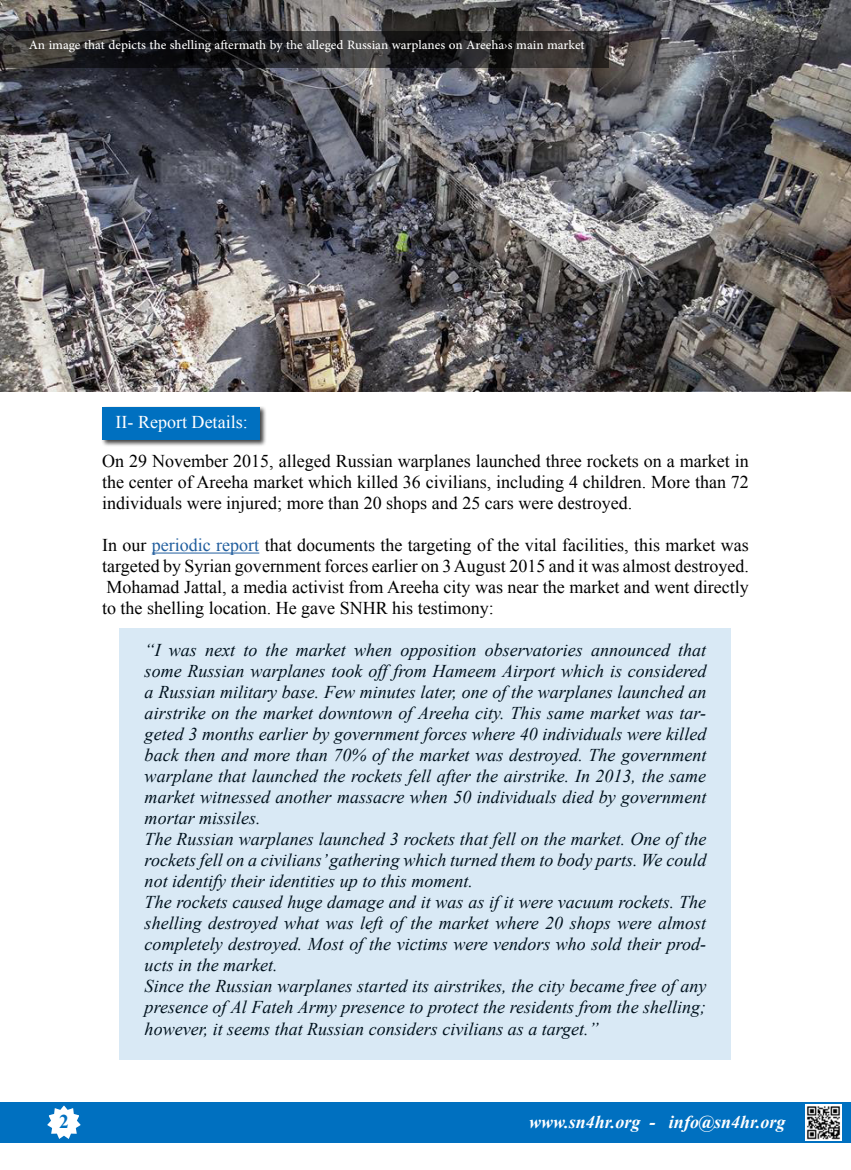
<style>
.page{position:relative;width:851px;height:1170px;background:#fff}
.page>*{position:absolute;margin:0;border:0;box-sizing:border-box;transform-origin:0 0}
.t1{font:700 19.5px "Times New Roman";color:#0070c0}
.t2{font:italic 18px/21px "Times New Roman";color:#000}
.t3{font:18px/21px "Times New Roman";color:#000;text-align:justify}
.t4{font:18px "Adobe Arabic";color:#fff}
.t5{font:italic 700 18px "Times New Roman";color:#fff}
.t6{font:18px "Times New Roman";color:#fff}
.s1{color:#215e9e}
</style>
<div class="page">
<div style="left:0;top:1101px;width:850px;height:41px;background:#0070c0"></div>
<svg style="left:44px;top:1101px;width:40px;height:38px"></svg>
<img style="left:805px;top:1104px;width:36px;height:36px">
<img style="left:0;top:0;width:850px;height:391px">
<div style="left:101px;top:406px;width:165px;height:40px;background:#000;opacity:.75"></div>
<div style="left:102px;top:407px;width:157px;height:32px;background:#0070c0"></div>
<hr style="left:152px;top:552px;width:107px;height:1px;background:#215e9e">
<svg style="left:0;top:31px;width:608px;height:37px;background:#262526"></svg>
<div style="left:119px;top:628px;width:612px;height:432px;background:#d9e9f5"></div>
<p class="t4" style="left:29px;top:33px;width:557px">An image that depicts the shelling aftermath by the alleged Russian warplanes on Areeha s› main market</p>
<p class="t1" style="left:59px;top:1107px;width:11px">2</p>
<p class="t6" style="left:116px;top:410px;width:133px">II- Report Details:</p>
<p class="t3" style="left:102px;top:450px;width:648px">On 29 November 2015, alleged Russian warplanes launched three rockets on a market in the center of Areeha market which killed 36 civilians, including 4 children. More than 72 individuals were injured; more than 20 shops and 25 cars were destroyed.</p>
<p class="t3" style="left:102px;top:534px;width:648px">In our <span class="s1">periodic report</span> that documents the targeting of the vital facilities, this market was targeted by Syrian government forces earlier on 3August 2015 and it was almost destroyed.<br>Mohamad Jattal a, media activist from Areeha city was near the market and went directly to the shelling location. He gave SNHR his testimony:</p>
<p class="t2" style="left:678px;top:639px;width:30px">that</p>
<p class="t2" style="left:265px;top:639px;width:23px">the</p>
<p class="t2" style="left:296px;top:639px;width:51px">market</p>
<p class="t2" style="left:354px;top:639px;width:39px">when</p>
<p class="t2" style="left:484px;top:639px;width:99px">observatories</p>
<p class="t2" style="left:591px;top:639px;width:80px">announced</p>
<p class="t2" style="left:145px;top:639px;width:563px">I“<br>some Russian warplanes took offfrom Hameem Airport which is considered a Russian military base. Few minutes later, one of the warplanes launched an</p>
<p class="t2" style="left:145px;top:723px;width:563px">geted 3 months earlier by government forces where 40 individuals were killed</p>
<p class="t2" style="left:400px;top:639px;width:78px">opposition</p>
<p class="t2" style="left:205px;top:639px;width:31px">next</p>
<p class="t2" style="left:243px;top:639px;width:16px">to</p>
<p class="t2" style="left:169px;top:639px;width:30px">was</p>
<p class="t2" style="left:145px;top:702px;width:563px">airstrike on the market downtown ofAreeha city. This same market was tar-</p>
<p class="t2" style="left:145px;top:744px;width:563px">back then and more than 70% of the market was destroyed. The government warplane that launched the rockets fell after the airstrike. In 2013, the same market witnessed another massacre when 50 individuals died by government mortar missiles.<br>The Russian warplanes launched 3 rockets that fell on the market. One of the rocketsfell on a civilians’gathering which turned them to body parts. We could not identify their identities up to this moment.<br>The rockets caused huge damage and it was as itif were vacuum rockets. The shelling destroyed what was left of the market where 20 shops were almost</p>
<p class="t2" style="left:145px;top:954px;width:134px">ucts in the market.</p>
<p class="t2" style="left:145px;top:933px;width:563px">completely destroyed. Most of the victims were vendors who sold their prod-</p>
<p class="t2" style="left:145px;top:975px;width:563px;text-align:justify">Since the Russian warplanes started its airstrikes, the city became free of any presence ofAl Fateh Army presence to protect the residents from the shelling; however it, seems that Russian considers civilians as a target “.</p>
<p class="t5" style="left:529px;top:1108px;width:113px">www.sn4hr.org</p>
<p class="t5" style="left:649px;top:1108px;width:7px">-</p>
<p class="t5" style="left:669px;top:1108px;width:118px">info@sn4hr.org</p>
</div>
